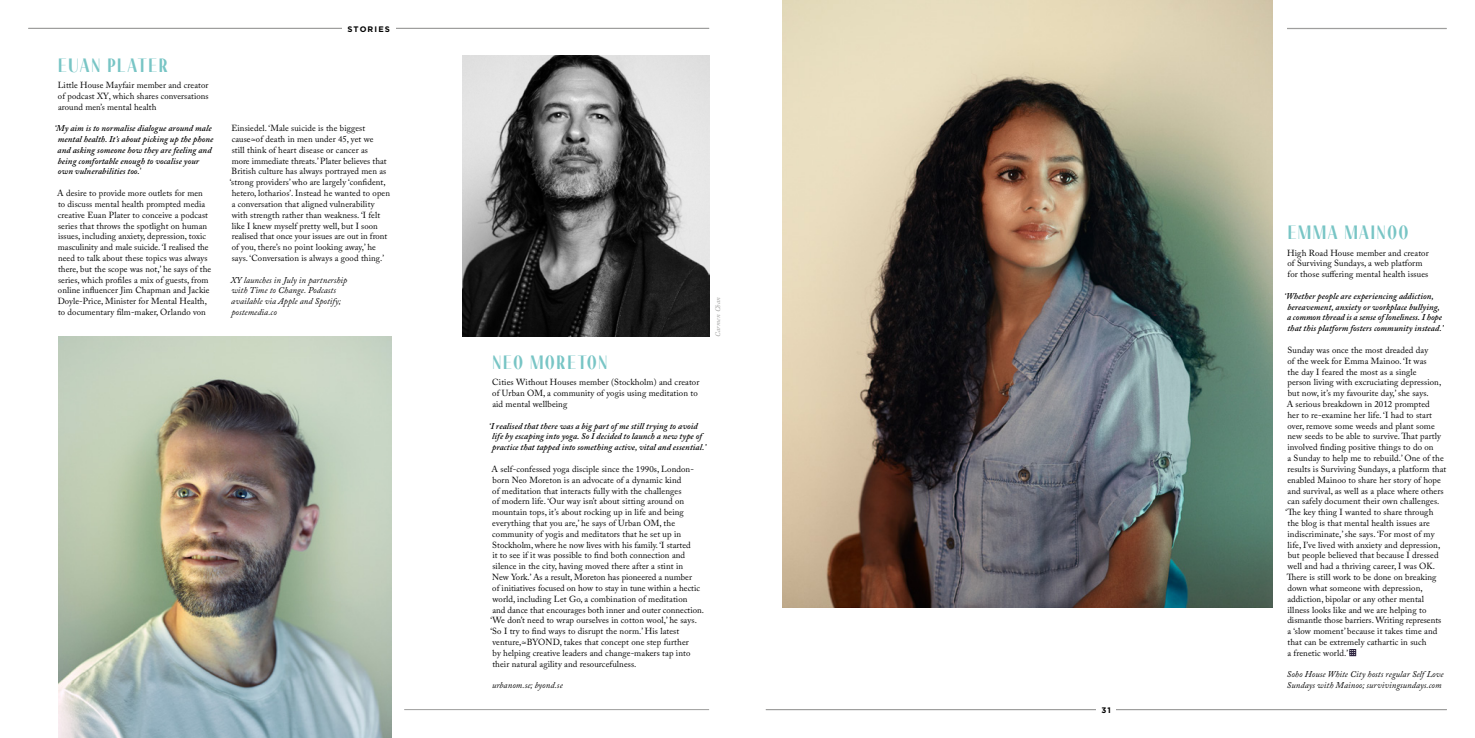
<style>
.page{position:relative;width:1475px;height:738px;background:#fff}
.page>*{position:absolute;margin:0;border:0;box-sizing:border-box;transform-origin:0 0}
.t1{font:20px "RL Unno Regular";letter-spacing:.1em;color:#78c5c5}
.t2{font:8.8px/10.8px "Adobe Caslon Pro";letter-spacing:.01em;color:#000}
.t3{font:italic 600 8.8px/10.8px "Adobe Caslon Pro";letter-spacing:.01em;color:#000}
.t4{font:italic 8.8px/10.8px "Adobe Caslon Pro";letter-spacing:.01em;color:#000}
.t5{font:700 8px "Gotham";letter-spacing:.14em;color:#000}
.t6{font:italic 7px "Adobe Caslon Pro";letter-spacing:.02em;color:#9d9d9c}
.s1{font-weight:400;font-style:normal}
</style>
<div class="page">
<img style="left:462px;top:56px;width:247px;height:280px">
<hr style="left:404px;top:708px;width:305px;height:1px;background:#9d9d9c">
<hr style="left:765px;top:708px;width:681px;height:1px;background:#9d9d9c">
<hr style="left:28px;top:28px;width:681px;height:1px;background:#9d9d9c">
<hr style="left:1286px;top:28px;width:160px;height:1px;background:#9d9d9c">
<div style="left:342px;top:25px;width:53px;height:7px;background:#fff"></div>
<div style="left:1096px;top:705px;width:19px;height:7px;background:#fff"></div>
<img style="left:58px;top:336px;width:333px;height:401px">
<img style="left:782px;top:0;width:490px;height:606px">
<svg style="left:1349px;top:649px;width:6px;height:6px"></svg>
<h1 class="t1" style="left:59px;top:53px;width:110px">EUAN PLATER</h1>
<p class="t2" style="left:58px;top:79px;width:152px;text-align:justify">Little House Mayfair member and creator of podcast XY, which shares conversations around men’s mental health</p>
<p class="t3" style="left:58px;top:123px;width:157px;text-indent:-3px">‘My aim is to normalise dialogue around male mental health. It’s about picking up the phone and asking someone how they are feeling and being comfortable enough to vocalise your own vulnerabilities too.<span class="s1">’</span></p>
<p class="t2" style="left:57px;top:187px;width:155px">A desire to provide more outlets for men to discuss mental health prompted media creative Euan Plater to conceive a podcast series that throws the spotlight on human issues, including anxiety, depression, toxic masculinity and male suicide. ‘I realised the need to talk about these topics was always there, but the scope was not,’ he says of the series, which profiles a mix of guests, from online influencer Jim Chapman and Jackie Doyle-Price, Minister for Mental Health, to documentary film-maker, Orlando von</p>
<p class="t5" style="left:347px;top:23px;width:44px">STORIES</p>
<p class="t2" style="left:230px;top:123px;width:162px">Einsiedel. ‘Male suicide is the biggest cause≈of death in men under 45, yet we<br>still think of heart disease or cancer as<br>more immediate threats.’ Plater believes that British culture has always portrayed men as ‘strong providers’ who are largely ‘confident, hetero, lotharios’. Instead he wanted to open a conversation that aligned vulnerability with strength rather than weakness. ‘I felt like I knew myself pretty well, but I soon realised that once your issues are out in front of you, there’s no point looking away,’ he says. ‘Conversation is always a good thing.’</p>
<p class="t4" style="left:230px;top:274px;width:118px">XY launches in July in partnership with Time to Change. Podcasts available via Apple and Spotify; postemedia.co</p>
<h1 class="t1" style="left:493px;top:351px;width:115px">NEO MORETON</h1>
<p class="t2" style="left:492px;top:376px;width:208px">Cities Without Houses member (Stockholm) and creator of Urban OM, a community of yogis using meditation to aid mental wellbeing</p>
<p class="t3" style="left:492px;top:420px;width:215px;text-indent:-3px">‘I realised that there was a big part of me still trying to avoid life by escaping into yoga. So I decided to launch a new type of practice that tapped into something active, vital and essential.’</p>
<p class="t2" style="left:490px;top:463px;width:215px">A self-confessed yoga disciple since the 1990s, London&shy;born Neo Moreton is an advocate of a dynamic kind<br>of meditation that interacts fully with the challenges<br>of modern life. ‘Our way isn’t about sitting around on mountain tops, it’s about rocking up in life and being everything that you are,’ he says of Urban OM, the community of yogis and meditators that he set up in Stockholm, where he now lives with his family. ‘I started<br>it to see if it was possible to find both connection and silence in the city, having moved there after a stint in<br>New York.’ As a result, Moreton has pioneered a number<br>of initiatives focused on how to stay in tune within a hectic world, including Let Go, a combination of meditation<br>and dance that encourages both inner and outer connection. ‘We don’t need to wrap ourselves in cotton wool,’ he says. ‘So I try to find ways to disrupt the norm.’ His latest venture,≈BYOND, takes that concept one step further<br>by helping creative leaders and change-makers tap into their natural agility and resourcefulness.</p>
<p class="t4" style="left:492px;top:679px;width:72px">urbanom.se; byond.se</p>
<p class="t6" style="left:713px;top:336px;width:41px;rotate:-90deg">Carmen Chan</p>
<p class="t5" style="left:1101px;top:704px;width:11px">31</p>
<p class="t5" style="left:1103px;top:704px;width:7px">4</p>
<h1 class="t1" style="left:1287px;top:221px;width:122px">EMMA MAINOO</h1>
<p class="t2" style="left:1286px;top:247px;width:143px">High Road House member and creator of Surviving Sundays, a web platform for those suffering mental health issues</p>
<p class="t3" style="left:1286px;top:290px;width:158px;text-indent:-3px">‘Whether people are experiencing addiction, bereavement, anxiety or workplace bullying, a common thread is a sense of loneliness. I hope that this platform fosters community instead.’</p>
<p class="t2" style="left:1285px;top:344px;width:162px">Sunday was once the most dreaded day<br>of the week for Emma Mainoo. ‘It was<br>the day I feared the most as a single<br>person living with excruciating depression, but now, it’s my favourite day,’ she says.<br>A serious breakdown in 2012 prompted<br>her to re-examine her life. ‘I had to start over, remove some weeds and plant some new seeds to be able to survive.That partly involved finding positive things to do on<br>a Sunday to help me to rebuild.’ One of the results is Surviving Sundays, a platform that enabled Mainoo to share her story of hope and survival, as well as a place where others can safely document their own challenges. ‘The key thing I wanted to share through the blog is that mental health issues are indiscriminate,’ she says. ‘For most of my life, I’ve lived with anxiety and depression, but people believed that because I dressed well and had a thriving career, I was OK.<br>There is still work to be done on breaking down what someone with depression, addiction, bipolar or any other mental<br>illness looks like and we are helping to dismantle those barriers. Writing represents<br>a ‘slow moment’ because it takes time and that can be extremely cathartic in such<br>a frenetic world.’</p>
<p class="t4" style="left:1286px;top:668px;width:158px">Soho House White City hosts regular Self Love<br>Sundays with Mainoo; survivingsundays.com</p>
</div>
